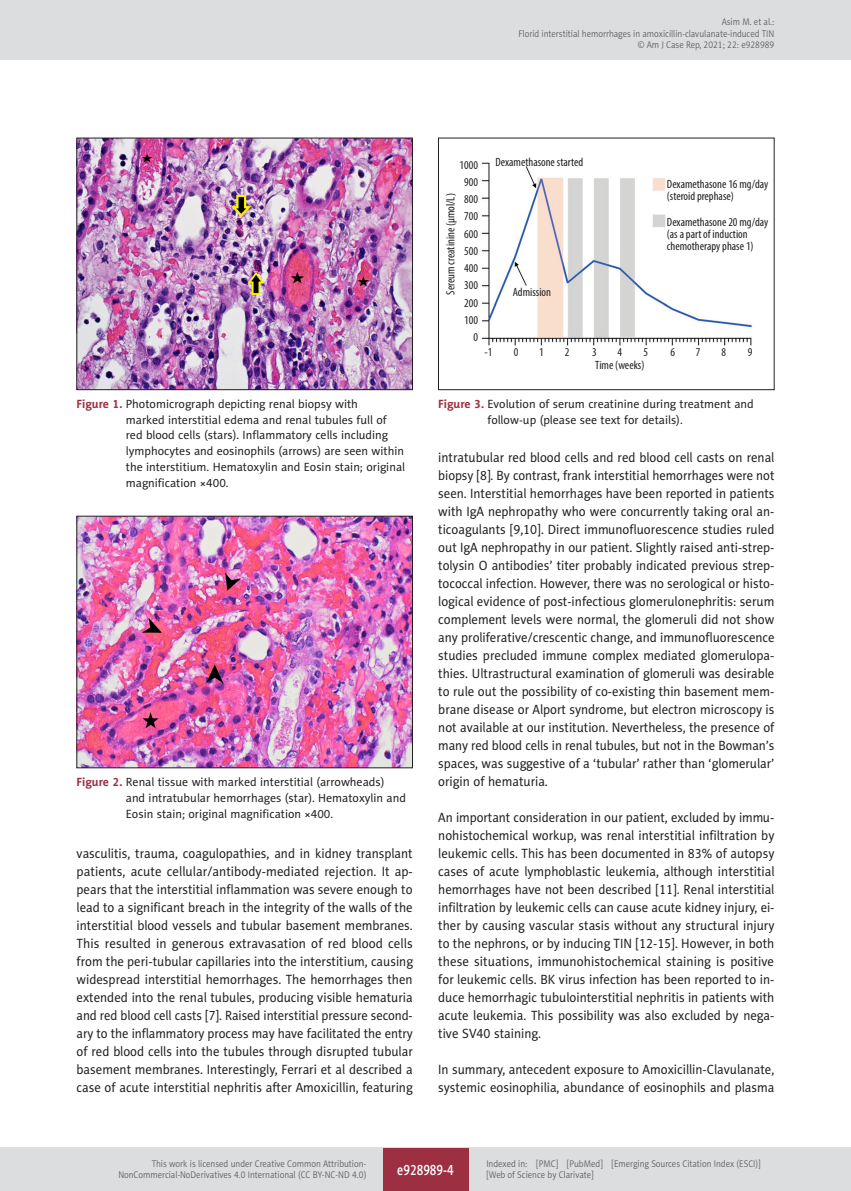
<style>
.page{position:relative;width:851px;height:1191px;background:#fff}
.page>*{position:absolute;margin:0;border:0;box-sizing:border-box;transform-origin:0 0}
.t1{font:15px "Naomi Sans EFN Medium";color:#fff;scale:.8 1}
.AJCR_Body{font:13.5px/18px "Naomi Sans EFN";color:#231f20;text-align:justify;scale:.95 1}
.AJCR_Rycina_tytul{font:12px/15.8px "Naomi Sans EFN";color:#231f20}
.t2{font:condensed 12px/17.2px "Myriad Pro";color:#231f20}
.t3{font:9.75px/11.2px "Naomi Sans EFN Light";color:#57585a;text-align:right;scale:.9 1}
.s1{font-weight:700;color:#9d2f42}
</style>
<div class="page">
<img style="left:79px;top:140px;width:331px;height:248px">
<div style="left:77px;top:138px;width:335px;height:252px;border:1px solid #231f20"></div>
<img style="left:481px;top:162px;width:272px;height:184px">
<div style="left:438px;top:138px;width:336px;height:252px;border:1px solid #231f20"></div>
<img style="left:79px;top:518px;width:331px;height:248px">
<div style="left:0;top:0;width:850px;height:60px;background:#dcdddf"></div>
<hr style="left:850px;top:0;width:1px;height:60px;background:#dcdddf">
<div style="left:0;top:1148px;width:850px;height:43px;background:#dcdddf"></div>
<div style="left:383px;top:1147px;width:85px;height:43px;background:#9d2f42"></div>
<p class="t3" style="left:518px;top:16px;width:285px">Asim M. et al.:<br>Florid interstitial hemorrhages in amoxicillin-clavulanate-induced TIN © Am J Case Rep, 2021; 22: e928989</p>
<p class="t2" style="left:459px;top:156px;width:20px;text-align:right">1000<br>900<br>800<br>700<br>600<br>500<br>400<br>300<br>200<br>100<br>0</p>
<p class="t2" style="left:441px;top:295px;width:103px;rotate:-90deg">Sereum creatinine (µmol/L)</p>
<p class="t2" style="left:495px;top:153px;width:89px">Dexamethasone started</p>
<p class="t2" style="left:512px;top:284px;width:40px">Admission</p>
<p class="t2" style="left:666px;top:177px;width:103px;line-height:12px">Dexamethasone 16 mg/day (steroid prephase)</p>
<p class="t2" style="left:666px;top:216px;width:103px;line-height:12px">Dexamethasone 20 mg/day (as a part of induction chemotherapy phase 1)</p>
<p class="t2" style="left:484px;top:343px;width:9px">-1</p>
<p class="t2" style="left:513px;top:343px;width:6px">0</p>
<p class="t2" style="left:539px;top:343px;width:6px">1</p>
<p class="t2" style="left:564px;top:343px;width:6px">2</p>
<p class="t2" style="left:592px;top:343px;width:6px">3</p>
<p class="t2" style="left:595px;top:346px;width:51px;line-height:12.5px;text-align:center">4<br>Time (weeks)</p>
<p class="t2" style="left:643px;top:343px;width:6px">5</p>
<p class="t2" style="left:670px;top:343px;width:6px">6</p>
<p class="t2" style="left:695px;top:343px;width:6px">7</p>
<p class="t2" style="left:721px;top:343px;width:6px">8</p>
<p class="t2" style="left:747px;top:343px;width:6px">9</p>
<p class="AJCR_Rycina_tytul" style="left:126px;top:396px;width:281px;text-indent:-49px"><span class="s1">Figure 1.</span> Photomicrograph depicting renal biopsy with<br>marked interstitial edema and renal tubules full of red blood cells (stars). Inflammatory cells including lymphocytes and eosinophils (arrows) are seen within the interstitium. Hematoxylin and Eosin stain; original magnification ×400.</p>
<p class="AJCR_Rycina_tytul" style="left:487px;top:396px;width:268px;text-indent:-49px"><span class="s1">Figure 3.</span> Evolution of serum creatinine during treatment and follow-up (please see text for details).</p>
<p class="AJCR_Body" style="left:438px;top:448px;width:355px">intratubular red blood cells and red blood cell casts on renal biopsy [8]. By contrast, frank interstitial hemorrhages were not seen. Interstitial hemorrhages have been reported in patients with IgA nephropathy who were concurrently taking oral an&shy;ticoagulants [9,10]. Direct immunofluorescence studies ruled out IgA nephropathy in our patient. Slightly raised anti-strep&shy;tolysin O antibodies’ titer probably indicated previous strep&shy;tococcal infection. However, there was no serological or histo&shy;logical evidence of post-infectious glomerulonephritis: serum complement levels were normal, the glomeruli did not show any proliferative/crescentic change, and immunofluorescence studies precluded immune complex mediated glomerulopa&shy;thies. Ultrastructural examination of glomeruli was desirable to rule out the possibility of co-existing thin basement mem&shy;brane disease or Alport syndrome, but electron microscopy is not available at our institution. Nevertheless, the presence of many red blood cells in renal tubules, but not in the Bowman’s spaces, was suggestive of a ‘tubular’ rather than ‘glomerular’ origin of hematuria.</p>
<p class="AJCR_Body" style="left:438px;top:808px;width:355px">An important consideration in our patient, excluded by immu&shy;nohistochemical workup, was renal interstitial infiltration by leukemic cells. This has been documented in 83% of autopsy cases of acute lymphoblastic leukemia, although interstitial hemorrhages have not been described [11]. Renal interstitial infiltration by leukemic cells can cause acute kidney injury, ei&shy;ther by causing vascular stasis without any structural injury to the nephrons, or by inducing TIN [12-15]. However, in both these situations, immunohistochemical staining is positive for leukemic cells. BK virus infection has been reported to in&shy;duce hemorrhagic tubulointerstitial nephritis in patients with acute leukemia. This possibility was also excluded by nega&shy;tive SV40 staining.</p>
<p class="AJCR_Body" style="left:438px;top:1060px;width:355px">In summary, antecedent exposure to Amoxicillin-Clavulanate, systemic eosinophilia, abundance of eosinophils and plasma</p>
<p class="AJCR_Rycina_tytul" style="left:126px;top:774px;width:281px;text-indent:-49px"><span class="s1">Figure 2.</span> Renal tissue with marked interstitial (arrowheads) and intratubular hemorrhages (star). Hematoxylin and<br>Eosin stain; original magnification ×400.</p>
<p class="AJCR_Body" style="left:77px;top:844px;width:355px">vasculitis, trauma, coagulopathies, and in kidney transplant patients, acute cellular/antibody-mediated rejection. It ap&shy;pears that the interstitial inflammation was severe enough to lead to a significant breach in the integrity of the walls of the interstitial blood vessels and tubular basement membranes.<br>This resulted in generous extravasation of red blood cells from the peri-tubular capillaries into the interstitium, causing widespread interstitial hemorrhages. The hemorrhages then extended into the renal tubules, producing visible hematuria and red blood cell casts [7]. Raised interstitial pressure second&shy;ary to the inflammatory process may have facilitated the entry of red blood cells into the tubules through disrupted tubular basement membranes. Interestingly, Ferrari et al described a case of acute interstitial nephritis after Amoxicillin, featuring</p>
<p class="t3" style="left:118px;top:1158px;width:277px">This work is licensed under Creative Common Attribution-<br>NonCommercial-NoDerivatives 4.0 International (CC BY-NC-ND 4.0)</p>
<p class="t1" style="left:397px;top:1160px;width:72px">e928989-4</p>
<p class="t3" style="left:486px;top:1158px;width:306px;text-align:left">Indexed in: [PMC] [PubMed] [Emerging Sources Citation Index (ESCI)] [Web of Science by Clarivate]</p>
</div>
